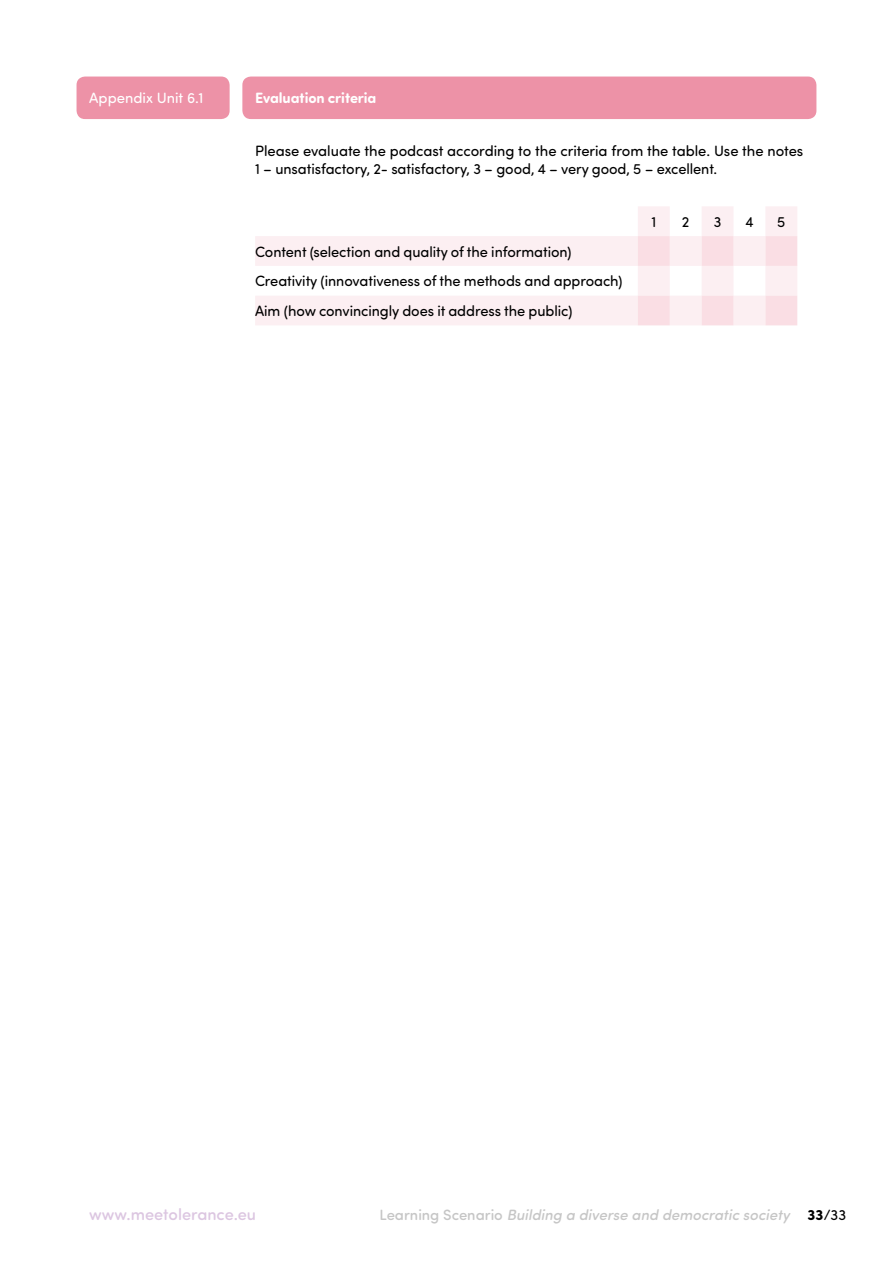
<style>
.page{position:relative;width:893px;height:1263px;background:#fff}
.page>*{position:absolute;margin:0;border:0;box-sizing:border-box;transform-origin:0 0}
.t1{font:500 16.5px "Sofia Pro Soft";color:#dcc6e1}
.t2{font:15px/29.7px "Sofia Pro Soft";letter-spacing:-.005em;color:#000}
.t3{font:italic 500 15px "Sofia Pro Soft";color:#c6c6c6}
.t4{font:700 15px "Sofia Pro Soft";letter-spacing:-.005em;color:#fff}
.t5{font:15px "Sofia Pro Soft";color:#fff}
.s1{font-style:normal}
.s2{font-weight:700;font-style:normal;color:#000}
.s3{font-weight:400;font-style:normal;color:#000}
</style>
<div class="page">
<div style="left:77px;top:77px;width:153px;height:42px;background:#ed92a7;border-radius:9px"></div>
<div style="left:242px;top:77px;width:574px;height:42px;background:#ed92a7;border-radius:9px"></div>
<svg style="left:255px;top:206px;width:542px;height:119px;fill:#fcf1f3"></svg>
<svg style="left:638px;top:236px;width:159px;height:89px"></svg>
<p class="t5" style="left:89px;top:88px;width:115px">Appendix Unit 6.1</p>
<p class="t4" style="left:255px;top:87px;width:123px">Evaluation criteria</p>
<p class="t2" style="left:255px;top:141px;width:550px;line-height:18px">Please evaluate the podcast according to the criteria from the table. Use the notes<br>1 – unsatisfactory, 2- satisfactory, 3 – good, 4 – very good, 5 – excellent.</p>
<p class="t2" style="left:651px;top:206px;width:6px">1</p>
<p class="t2" style="left:682px;top:206px;width:9px">2</p>
<p class="t2" style="left:714px;top:206px;width:9px">3</p>
<p class="t2" style="left:745px;top:206px;width:10px">4</p>
<p class="t2" style="left:777px;top:206px;width:10px">5</p>
<p class="t2" style="left:255px;top:236px;width:369px">Content (selection and quality of the information)<br>Creativity (innovativeness of the methods and approach)<br>Aim (how convincingly does it address the public)</p>
<p class="t1" style="left:89px;top:1202px;width:168px">www.meetolerance.eu</p>
<p class="t3" style="left:380px;top:1203px;width:468px"><span class="s1">Learning Scenario</span> Building a diverse and democratic society <span class="s2">33</span><span class="s3">/33</span></p>
</div>
